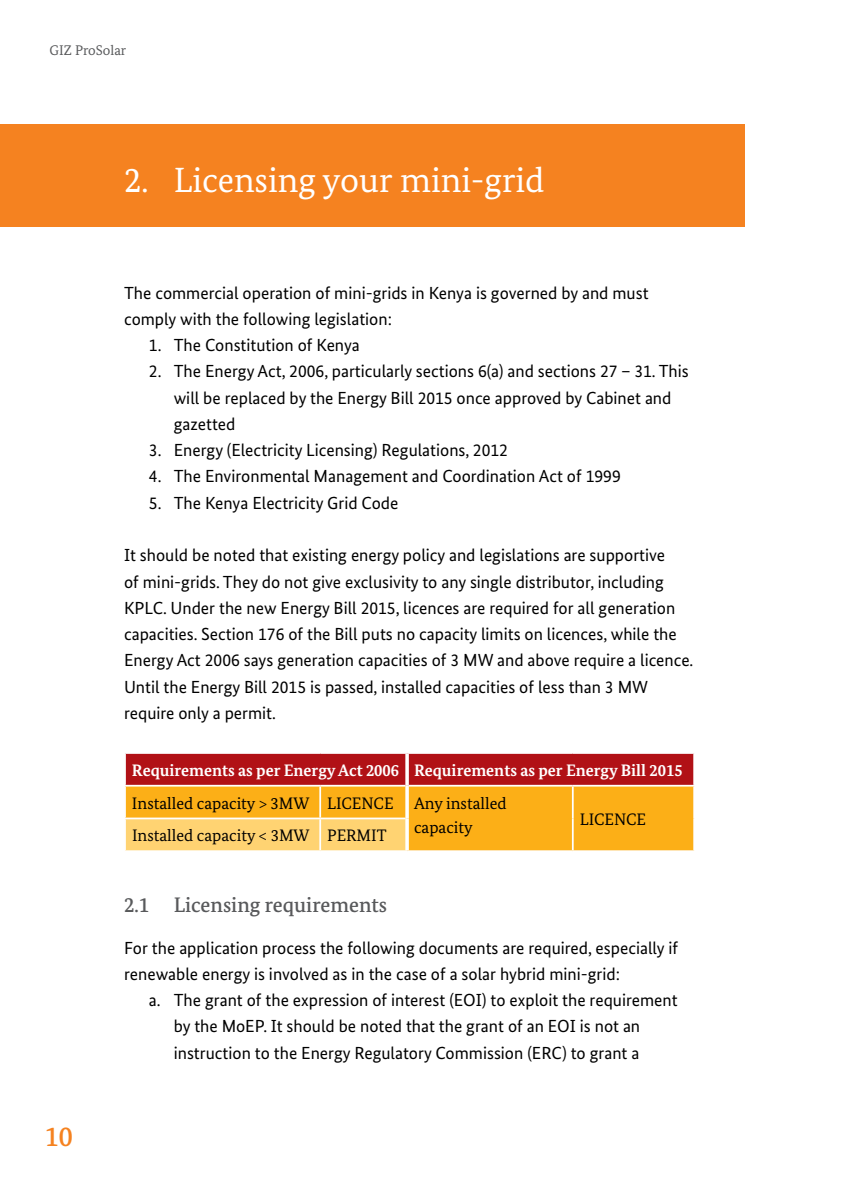
<style>
.page{position:relative;width:844px;height:1191px;background:#fff}
.page>*{position:absolute;margin:0;border:0;box-sizing:border-box;transform-origin:0 0}
.t1{font:35px "Bundes Serif";color:#fff}
.t2{font:500 28px "Bundes Serif";color:#f58220}
.t3{font:500 21px "Bundes Serif";color:#58595b}
.t4{font:17.5px/26.2px "Bundes Sans";color:#000}
.t5{font:16.62px/24.5px "Bundes Serif";color:#000}
.t6{font:700 16.62px "Bundes Serif";color:#fff}
.t7{font:14px "Bundes Serif";color:#58595b}
</style>
<div class="page">
<div style="left:0;top:124px;width:744px;height:103px;background:#f58220"></div>
<svg style="left:126px;top:754px;width:567px;height:96px;background:#e38128"></svg>
<hr style="left:124px;top:785px;width:196px;height:1px;background:#fff">
<hr style="left:320px;top:785px;width:85px;height:1px;background:#fff">
<hr style="left:319px;top:786px;width:2px;height:31px;background:#fff">
<hr style="left:409px;top:785px;width:163px;height:1px;background:#fff">
<hr style="left:572px;top:785px;width:122px;height:1px;background:#fff">
<hr style="left:571px;top:786px;width:2px;height:32px;background:#fff">
<hr style="left:571px;top:818px;width:2px;height:32px;background:#fff">
<hr style="left:124px;top:817px;width:196px;height:2px;background:#fff">
<hr style="left:320px;top:817px;width:85px;height:2px;background:#fff">
<hr style="left:319px;top:819px;width:2px;height:31px;background:#fff">
<svg style="left:405px;top:754px;width:4px;height:31px"></svg>
<svg style="left:405px;top:785px;width:4px;height:33px"></svg>
<svg style="left:405px;top:818px;width:4px;height:32px"></svg>
<p class="t7" style="left:50px;top:42px;width:78px">GIZ ProSolar</p>
<h1 class="t1" style="left:124px;top:158px;width:422px">2. Licensing your mini-grid</h1>
<p class="t4" style="left:124px;top:279px;width:526px">The commercial operation of mini-grids in Kenya is governed by and must comply with the following legislation:</p>
<p class="t4" style="left:149px;top:332px;width:212px">1. The Constitution of Kenya</p>
<p class="t4" style="left:174px;top:358px;width:516px;text-indent:-25px">2. The Energy Act, 2006, particularly sections 6(a) and sections 27 – 31. This will be replaced by the Energy Bill 2015 once approved by Cabinet and gazetted</p>
<p class="t4" style="left:149px;top:437px;width:360px">3. Energy (Electricity Licensing) Regulations, 2012</p>
<p class="t4" style="left:149px;top:463px;width:473px">4. The Environmental Management and Coordination Act of 1999</p>
<p class="t4" style="left:149px;top:489px;width:251px">5. The Kenya Electricity Grid Code</p>
<p class="t4" style="left:124px;top:542px;width:570px">It should be noted that existing energy policy and legislations are supportive<br>of mini-grids. They do not give exclusivity to any single distributor, including KPLC. Under the new Energy Bill 2015, licences are required for all generation capacities. Section 176 of the Bill puts no capacity limits on licences, while the Energy Act 2006 says generation capacities of 3 MW and above require a licence.<br>Until the Energy Bill 2015 is passed, installed capacities of less than 3 MW require only a permit.</p>
<p class="t6" style="left:132px;top:760px;width:552px">Requirements as per Energy Act 2006 Requirements as per Energy Bill 2015</p>
<p class="t5" style="left:414px;top:790px;width:94px;text-indent:-282px">Installed capacity &gt; 3MW LICENCE Any installed capacity</p>
<p class="t5" style="left:579px;top:806px;width:68px">LICENCE</p>
<p class="t5" style="left:132px;top:823px;width:256px">Installed capacity &lt; 3MW PERMIT</p>
<h2 class="t2" style="left:45px;top:1119px;width:30px">10</h2>
<p class="t3" style="left:124px;top:892px;width:264px">2.1 Licensing requirements</p>
<p class="t4" style="left:124px;top:934px;width:555px">For the application process the following documents are required, especially if renewable energy is involved as in the case of a solar hybrid mini-grid:</p>
<p class="t4" style="left:174px;top:986px;width:505px;text-indent:-25px">a. The grant of the expression of interest (EOI) to exploit the requirement by the MoEP. It should be noted that the grant of an EOI is not an instruction to the Energy Regulatory Commission (ERC) to grant a</p>
</div>
